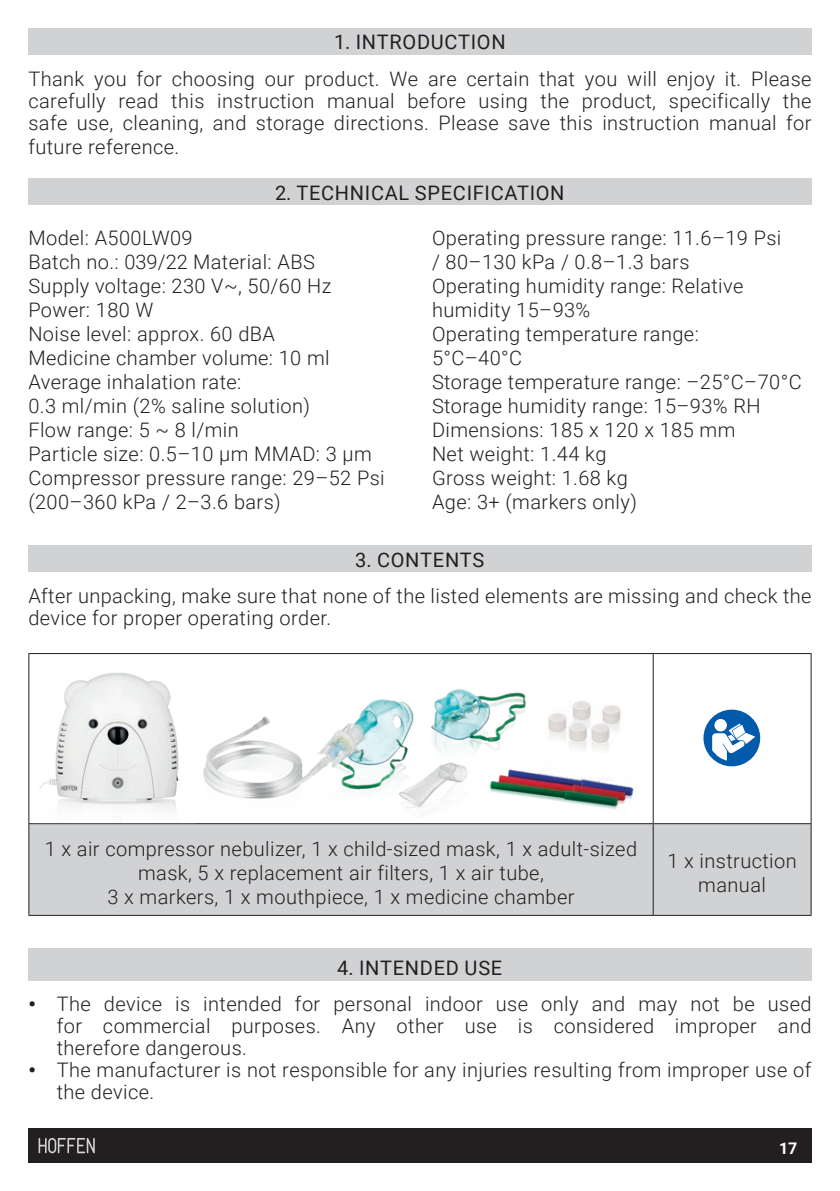
<style>
.page{position:relative;width:840px;height:1191px;background:#fff}
.page>*{position:absolute;margin:0;border:0;box-sizing:border-box;transform-origin:0 0}
.ZWYKŁY{font:300 20px/22px "Roboto";letter-spacing:.02em;color:#231f20}
.EN_DO_SPISU_TYTUL{font:20px "Roboto";letter-spacing:.035em;color:#231f20}
.t1{font:700 16px "Roboto";color:#fff}
.s1{font-weight:900}
</style>
<div class="page">
<div style="left:28px;top:28px;width:783px;height:27px;background:#d1d2d4"></div>
<div style="left:28px;top:179px;width:783px;height:26px;background:#d1d2d4"></div>
<div style="left:28px;top:545px;width:783px;height:27px;background:#d1d2d4"></div>
<div style="left:29px;top:824px;width:781px;height:91px;background:#d1d2d4"></div>
<hr style="left:28px;top:653px;width:624px;height:1px;background:#231f20">
<hr style="left:28px;top:654px;width:1px;height:169px;background:#231f20">
<hr style="left:652px;top:653px;width:159px;height:1px;background:#231f20">
<hr style="left:652px;top:654px;width:1px;height:169px;background:#231f20">
<hr style="left:810px;top:654px;width:1px;height:169px;background:#231f20">
<hr style="left:28px;top:823px;width:624px;height:1px;background:#231f20">
<hr style="left:28px;top:824px;width:1px;height:91px;background:#231f20">
<hr style="left:652px;top:823px;width:159px;height:1px;background:#231f20">
<hr style="left:652px;top:824px;width:1px;height:91px;background:#231f20">
<hr style="left:810px;top:824px;width:1px;height:91px;background:#231f20">
<hr style="left:28px;top:915px;width:624px;height:1px;background:#231f20">
<hr style="left:652px;top:915px;width:159px;height:1px;background:#231f20">
<img style="left:29px;top:654px;width:623px;height:169px">
<svg style="left:703px;top:709px;width:56px;height:57px"></svg>
<div style="left:28px;top:948px;width:783px;height:32px;background:#d1d2d4"></div>
<div style="left:28px;top:1128px;width:783px;height:34px;background:#231f20"></div>
<svg style="left:39px;top:1138px;width:56px;height:15px"></svg>
<p class="EN_DO_SPISU_TYTUL" style="left:334px;top:28px;width:173px">1. INTRODUCTION</p>
<p class="ZWYKŁY" style="left:28px;top:67px;width:784px;text-align:justify">Thank you for choosing our product. We are certain that you will enjoy it. Please carefully read this instruction manual before using the product, specifically the safe use, cleaning, and storage directions. Please save this instruction manual for</p>
<p class="ZWYKŁY" style="left:28px;top:135px;width:152px">future reference.</p>
<p class="EN_DO_SPISU_TYTUL" style="left:275px;top:178px;width:291px">2. TECHNICAL SPECIFICATION</p>
<p class="ZWYKŁY" style="left:28px;top:226px;width:166px">Model: A500LW09</p>
<p class="ZWYKŁY" style="left:28px;top:250px;width:288px">Batch no.: 039/22 Material: ABS</p>
<p class="ZWYKŁY" style="left:28px;top:274px;width:304px">Supply voltage: 230 V~, 50/60 Hz</p>
<p class="ZWYKŁY" style="left:28px;top:298px;width:127px">Power: 180 W</p>
<p class="ZWYKŁY" style="left:28px;top:322px;width:248px">Noise level: approx. 60 dBA</p>
<p class="ZWYKŁY" style="left:28px;top:346px;width:302px">Medicine chamber volume: 10 ml</p>
<p class="ZWYKŁY" style="left:28px;top:370px;width:214px">Average inhalation rate:</p>
<p class="ZWYKŁY" style="left:28px;top:394px;width:283px">0.3 ml/min (2% saline solution)</p>
<p class="ZWYKŁY" style="left:28px;top:418px;width:212px">Flow range: 5 ~ 8 l/min</p>
<p class="ZWYKŁY" style="left:28px;top:442px;width:345px">Particle size: 0.5–10 µm MMAD: 3 µm</p>
<p class="ZWYKŁY" style="left:28px;top:466px;width:357px">Compressor pressure range: 29–52 Psi</p>
<p class="ZWYKŁY" style="left:28px;top:490px;width:254px">(200–360 kPa / 2–3.6 bars)</p>
<p class="ZWYKŁY" style="left:432px;top:226px;width:351px">Operating pressure range: 11.6–19 Psi</p>
<p class="ZWYKŁY" style="left:432px;top:250px;width:259px">/ 80–130 kPa / 0.8–1.3 bars</p>
<p class="ZWYKŁY" style="left:432px;top:273px;width:313px;line-height:24px">Operating humidity range: Relative humidity 15–93%</p>
<p class="ZWYKŁY" style="left:432px;top:322px;width:268px">Operating temperature range:</p>
<p class="ZWYKŁY" style="left:432px;top:346px;width:92px">5°C–40°C</p>
<p class="ZWYKŁY" style="left:432px;top:370px;width:371px">Storage temperature range: –25°C–70°C</p>
<p class="ZWYKŁY" style="left:432px;top:393px;width:330px;line-height:24px">Storage humidity range: 15–93% RH<br>Dimensions: 185 x 120 x 185 mm</p>
<p class="ZWYKŁY" style="left:432px;top:442px;width:176px">Net weight: 1.44 kg</p>
<p class="ZWYKŁY" style="left:432px;top:466px;width:197px">Gross weight: 1.68 kg</p>
<p class="ZWYKŁY" style="left:432px;top:490px;width:206px">Age: 3+ (markers only)</p>
<p class="EN_DO_SPISU_TYTUL" style="left:355px;top:545px;width:130px">3. CONTENTS</p>
<p class="ZWYKŁY" style="left:28px;top:584px;width:784px">After unpacking, make sure that none of the listed elements are missing and check the device for proper operating order.</p>
<p class="ZWYKŁY" style="left:45px;top:836px;width:593px;line-height:24px;text-align:center">1 x air compressor nebulizer, 1 x child-sized mask, 1 x adult-sized mask, 5 x replacement air filters, 1 x air tube,</p>
<p class="ZWYKŁY" style="left:107px;top:885px;width:468px">3 x markers, 1 x mouthpiece, 1 x medicine chamber</p>
<p class="ZWYKŁY" style="left:667px;top:848px;width:131px;line-height:24px;text-align:center">1 x instruction manual</p>
<p class="EN_DO_SPISU_TYTUL" style="left:337px;top:953px;width:166px">4. INTENDED USE</p>
<p class="ZWYKŁY" style="left:57px;top:992px;width:755px;text-align:justify;text-indent:-28px"><span class="s1">•</span> The device is intended for personal indoor use only and may not be used for commercial purposes. Any other use is considered improper and therefore dangerous.</p>
<p class="ZWYKŁY" style="left:57px;top:1058px;width:755px;text-indent:-28px"><span class="s1">•</span> The manufacturer is not responsible for any injuries resulting from improper use of the device.</p>
<p class="t1" style="left:778px;top:1137px;width:20px">17</p>
</div>
